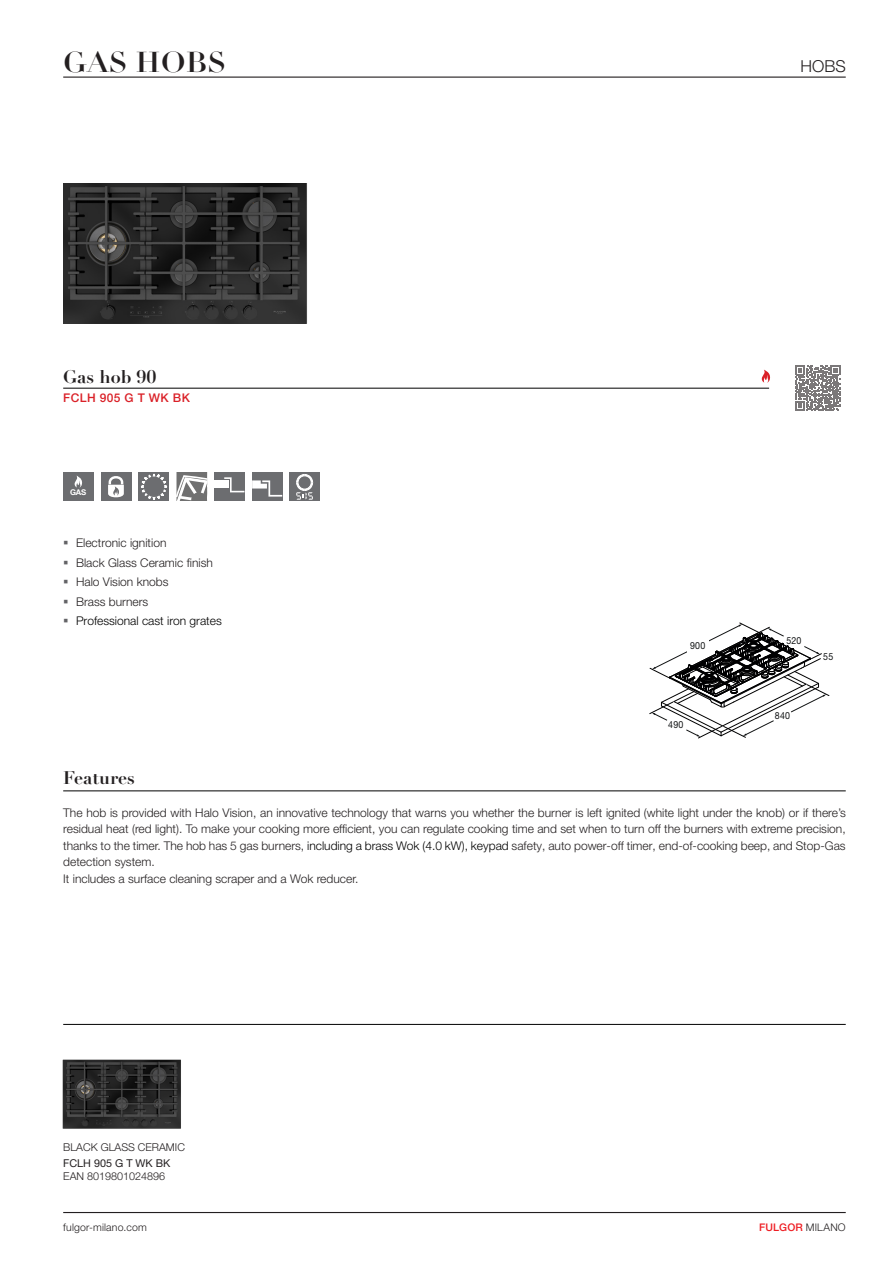
<style>
.page{position:relative;width:893px;height:1263px;background:#fff}
.page>*{position:absolute;margin:0;border:0;box-sizing:border-box;transform-origin:0 0}
.Nome_prodotto_2018{font:28.35px "Didot LT Pro Headline";color:#231f20;scale:1.11 1}
.Testo_descrizioni_20{font:700 18px "Didot LT Pro";color:#231f20}
.Nome_prodotto_2018-2{font:300 16.5px "Helvetica Neue LT Std";color:#231f20}
.Testo_descrizioni_20-2{font:300 12px/16.5px "Helvetica Neue LT Std";color:#231f20;text-align:justify}
.Testo_descrizioni_20-3{font:300 12px "Helvetica Neue LT Std";color:#000}
.Testo_descrizioni_20-4{font:500 12px "Helvetica Neue LT Std";letter-spacing:.03em;color:#da2128}
.Testo_descrizioni_20-5{font:300 10.8px "Helvetica Neue LT Std";color:#231f20}
.Testo_descrizioni_20-6{font:10.8px "Helvetica Neue LT Std";color:#231f20}
.t1{font:300 10.5px "Helvetica Neue LT Std";letter-spacing:.02em;color:#231f20}
.t2{font:500 10.5px "Helvetica Neue LT Std";letter-spacing:.02em;color:#ee1d23}
.disegno{font:9.75px "Helvetica Neue LT Std";letter-spacing:.025em;color:#111314;scale:.9 1}
.cella_icona{font:700 7.95px "Helvetica Neue";color:#fff}
.s1{color:#636366}
.s2{color:#000}
.s3{font-weight:300;color:#231f20}
</style>
<div class="page">
<hr style="left:63px;top:77px;width:783px;height:1px;background:#231f20">
<hr style="left:63px;top:388px;width:706px;height:1px;background:#000001">
<hr style="left:63px;top:791px;width:783px;height:1px;background:#000001">
<hr style="left:63px;top:1024px;width:783px;height:1px;background:#000001">
<img style="left:63px;top:183px;width:244px;height:140px">
<div style="left:214px;top:472px;width:30px;height:29px;background:#6c6d70"></div>
<div style="left:214px;top:480px;width:15px;height:8px;background:#fff"></div>
<svg style="left:224px;top:477px;width:20px;height:15px"></svg>
<div style="left:63px;top:472px;width:30px;height:29px;background:#6c6d70"></div>
<svg style="left:74px;top:476px;width:8px;height:12px"></svg>
<div style="left:101px;top:472px;width:30px;height:29px;background:#6c6d70"></div>
<svg style="left:108px;top:476px;width:16px;height:22px"></svg>
<div style="left:139px;top:472px;width:30px;height:29px;background:#6c6d70"></div>
<svg style="left:141px;top:473px;width:27px;height:27px"></svg>
<div style="left:144px;top:476px;width:20px;height:21px;border:2px solid #6c6d70;border-radius:50%"></div>
<div style="left:145px;top:478px;width:18px;height:17px;background:#6c6d70;border-radius:50%"></div>
<div style="left:145px;top:477px;width:18px;height:19px;border:2px solid #6c6d70;border-radius:50%"></div>
<svg style="left:177px;top:472px;width:30px;height:29px"></svg>
<div style="left:252px;top:472px;width:30px;height:29px;background:#6c6d70"></div>
<svg style="left:252px;top:480px;width:30px;height:17px"></svg>
<div style="left:289px;top:472px;width:31px;height:29px;background:#6c6d70"></div>
<svg style="left:296px;top:474px;width:17px;height:26px"></svg>
<img style="left:62px;top:1059px;width:119px;height:70px">
<svg style="left:649px;top:623px;width:180px;height:115px"></svg>
<svg style="left:761px;top:370px;width:10px;height:13px"></svg>
<svg style="left:795px;top:366px;width:45px;height:45px"></svg>
<hr style="left:63px;top:1212px;width:783px;height:1px;background:#231f20">
<p class="Nome_prodotto_2018" style="left:63px;top:45px;width:148px">GAS HOBS</p>
<p class="Nome_prodotto_2018-2" style="left:800px;top:56px;width:47px">HOBS</p>
<p class="Testo_descrizioni_20" style="left:63px;top:365px;width:95px">Gas hob 90</p>
<p class="Testo_descrizioni_20-4" style="left:63px;top:390px;width:128px">FCLH 905 G T WK BK</p>
<p class="cella_icona" style="left:70px;top:486px;width:18px">GAS</p>
<p class="Testo_descrizioni_20-2" style="left:63px;top:534px;width:105px"><span class="s1">▪</span> Electronic ignition</p>
<p class="Testo_descrizioni_20-2" style="left:63px;top:554px;width:151px"><span class="s1">▪</span> Black Glass Ceramic finish</p>
<p class="Testo_descrizioni_20-2" style="left:63px;top:573px;width:107px"><span class="s1">▪</span> Halo Vision knobs</p>
<p class="Testo_descrizioni_20-2" style="left:63px;top:593px;width:86px"><span class="s1">▪</span> Brass burners</p>
<p class="Testo_descrizioni_20-3" style="left:63px;top:614px;width:160px"><span class="s1">▪</span> Professional cast iron grates</p>
<p class="Testo_descrizioni_20" style="left:63px;top:766px;width:73px">Features</p>
<p class="disegno" style="left:690px;top:640px;width:18px">900</p>
<p class="disegno" style="left:668px;top:719px;width:18px">490</p>
<p class="disegno" style="left:786px;top:634px;width:18px">520</p>
<p class="disegno" style="left:775px;top:710px;width:18px">840</p>
<p class="disegno" style="left:823px;top:651px;width:13px">55</p>
<p class="Testo_descrizioni_20-2" style="left:63px;top:804px;width:784px">The hob is provided with Halo Vision, an innovative technology that warns you whether the burner is left ignited (white light under the knob) or if there’s residual heat (red light). To make your cooking more efficient, you can regulate cooking time and set when to turn off the burners with extreme precision, thanks to the timer. The hob has 5 gas burners, <span class="s2">including a brass Wok (4.0 kW), keypad</span> safety, auto power-off timer, end-of-cooking beep, and Stop-Gas detection system.</p>
<p class="Testo_descrizioni_20-2" style="left:63px;top:870px;width:297px">It includes a surface cleaning scraper and a Wok reducer.</p>
<p class="Testo_descrizioni_20-5" style="left:63px;top:1140px;width:123px">BLACK GLASS CERAMIC</p>
<p class="Testo_descrizioni_20-6" style="left:63px;top:1157px;width:109px">FCLH 905 G T WK BK</p>
<p class="Testo_descrizioni_20-5" style="left:63px;top:1169px;width:103px">EAN 8019801024896</p>
<p class="t1" style="left:63px;top:1220px;width:85px">fulgor-milano.com</p>
<p class="t2" style="left:759px;top:1220px;width:88px">FULGOR <span class="s3">MILANO</span></p>
</div>
